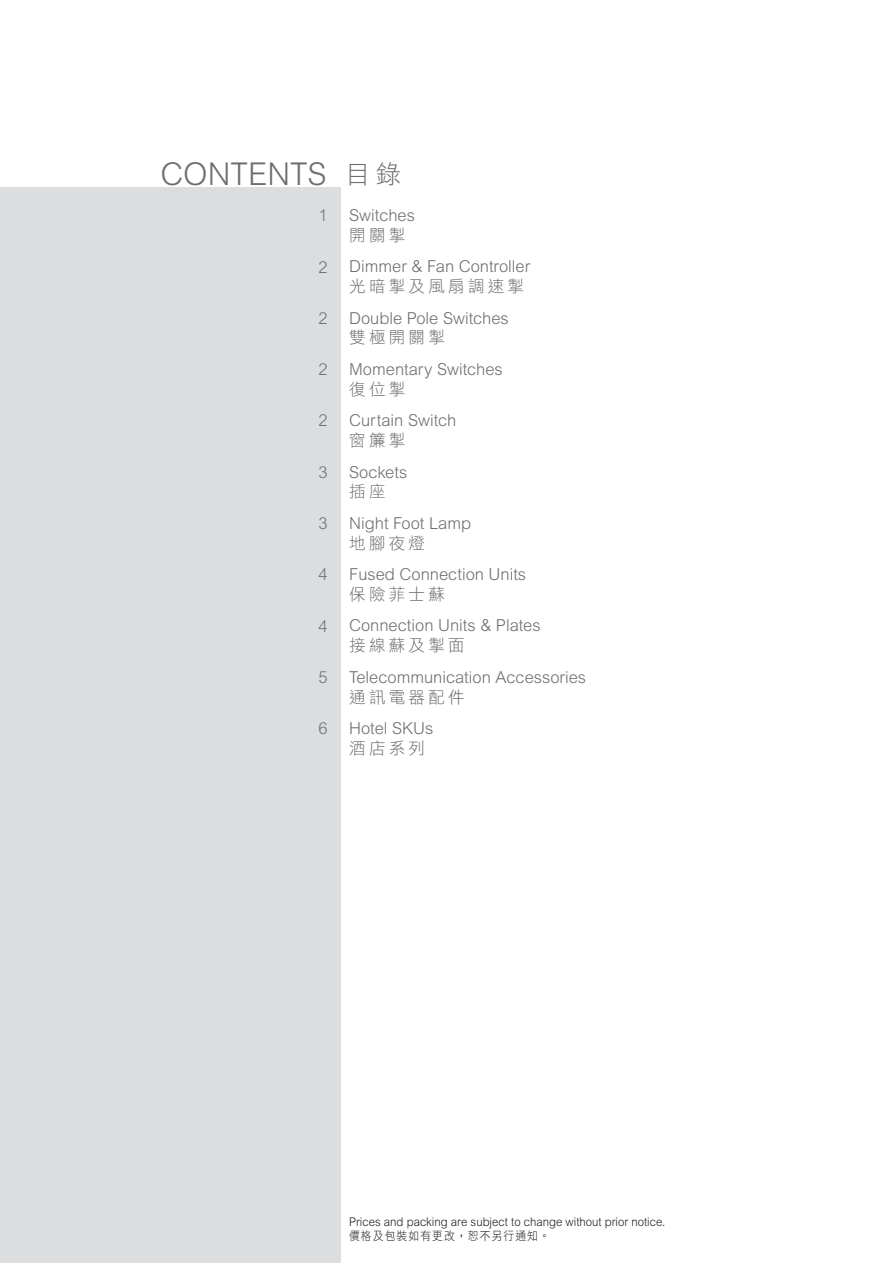
<style>
.page{position:relative;width:893px;height:1263px;background:#fff}
.page>*{position:absolute;margin:0;border:0;box-sizing:border-box;transform-origin:0 0}
.t1{font:300 31.5px "Arial MT Std";color:#6d6e71}
.t2{font:300 16.5px "Arial MT Std";color:#6d6e71}
.t3{font:16.5px "DF Li Hei Lt HK BF";letter-spacing:.2em;color:#6d6e71}
.t4{font:300 12px "Arial MT Std";color:#221e1f;scale:.95 1}
.t5{font:12px "DF Li Hei Lt HK BF";letter-spacing:.1em;color:#221e1f;scale:.9 1}
.s1{font-family:"DF Li Hei Lt HK BF";font-weight:400;font-size:25.5px}
</style>
<div class="page">
<div style="left:0;top:187px;width:340px;height:1076px;background:#dcddde"></div>
<h1 class="t1" style="left:161px;top:156px;width:242px">CONTENTS <span class="s1">目錄</span></h1>
<p class="t2" style="left:318px;top:206px;width:11px">1</p>
<p class="t2" style="left:318px;top:257px;width:11px">2</p>
<p class="t2" style="left:318px;top:309px;width:11px">2</p>
<p class="t2" style="left:318px;top:360px;width:11px">2</p>
<p class="t2" style="left:318px;top:411px;width:11px">2</p>
<p class="t2" style="left:318px;top:463px;width:11px">3</p>
<p class="t2" style="left:318px;top:514px;width:11px">3</p>
<p class="t2" style="left:318px;top:565px;width:11px">4</p>
<p class="t2" style="left:318px;top:616px;width:11px">4</p>
<p class="t2" style="left:318px;top:668px;width:11px">5</p>
<p class="t2" style="left:318px;top:719px;width:11px">6</p>
<p class="t2" style="left:349px;top:206px;width:67px">Switches</p>
<p class="t3" style="left:349px;top:227px;width:58px">開關掣</p>
<p class="t2" style="left:349px;top:257px;width:183px">Dimmer &amp; Fan Controller</p>
<p class="t3" style="left:349px;top:278px;width:176px">光暗掣及風扇調速掣</p>
<p class="t2" style="left:349px;top:308px;width:161px">Double Pole Switches</p>
<p class="t3" style="left:349px;top:329px;width:97px">雙極開關掣</p>
<p class="t2" style="left:349px;top:360px;width:155px">Momentary Switches</p>
<p class="t3" style="left:349px;top:380px;width:58px">復位掣</p>
<p class="t2" style="left:349px;top:411px;width:109px">Curtain Switch</p>
<p class="t3" style="left:349px;top:432px;width:58px">窗簾掣</p>
<p class="t2" style="left:349px;top:462px;width:60px">Sockets</p>
<p class="t3" style="left:349px;top:483px;width:38px">插座</p>
<p class="t2" style="left:349px;top:514px;width:124px">Night Foot Lamp</p>
<p class="t3" style="left:349px;top:534px;width:77px">地腳夜燈</p>
<p class="t2" style="left:349px;top:565px;width:178px">Fused Connection Units</p>
<p class="t3" style="left:349px;top:586px;width:97px">保險菲士蘇</p>
<p class="t2" style="left:349px;top:616px;width:193px">Connection Units &amp; Plates</p>
<p class="t3" style="left:349px;top:637px;width:117px">接線蘇及掣面</p>
<p class="t2" style="left:349px;top:668px;width:239px">Telecommunication Accessories</p>
<p class="t3" style="left:349px;top:688px;width:117px">通訊電器配件</p>
<p class="t2" style="left:349px;top:719px;width:86px">Hotel SKUs</p>
<p class="t3" style="left:349px;top:740px;width:77px">酒店系列</p>
<p class="t4" style="left:349px;top:1214px;width:334px">Prices and packing are subject to change without prior notice.</p>
<p class="t5" style="left:349px;top:1230px;width:225px">價格及包裝如有更改，恕不另行通知。</p>
</div>
